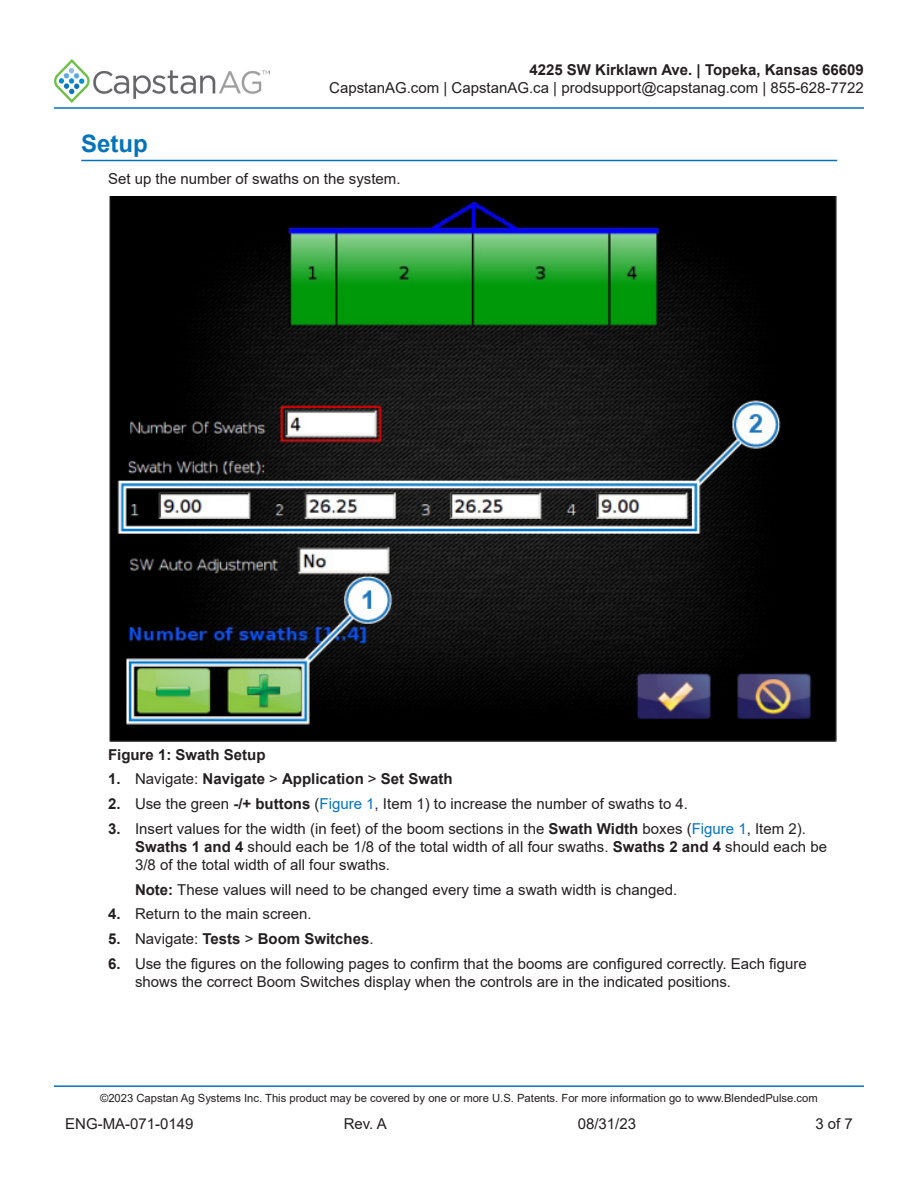
<style>
.page{position:relative;width:918px;height:1188px;background:#fff}
.page>*{position:absolute;margin:0;border:0;box-sizing:border-box;transform-origin:0 0}
.Heading_1{font:700 24px "Arial";color:#0373ba}
.Body_Text_in_Procedu{font:15px/18px "Arial";color:#231f20}
.Section_Header{font:700 15px "Arial";color:#231f20}
.Section_Header-2{font:15px "Arial";color:#231f20}
.Body_Text{font:15px "Arial";color:#231f20}
.Table_Label{font:700 15px "Arial";color:#231f20}
.t1{font:11.25px "Arial";color:#231f20}
.s1{font-weight:400}
.s2{font-weight:700}
.s3{color:#0373ba}
</style>
<div class="page">
<img style="left:54px;top:60px;width:216px;height:42px">
<hr style="left:54px;top:107px;width:810px;height:2px;background:#0373ba">
<hr style="left:54px;top:1085px;width:810px;height:2px;background:#0373ba">
<img style="left:109px;top:197px;width:728px;height:544px">
<hr style="left:81px;top:160px;width:756px;height:1px;background:#0373ba">
<p class="Section_Header" style="left:529px;top:60px;width:336px">4225 SW Kirklawn Ave. | Topeka, Kansas 66609</p>
<p class="Section_Header-2" style="left:329px;top:78px;width:536px">CapstanAG.com | CapstanAG.ca | prodsupport@capstanag.com | 855-628-7722</p>
<p class="Heading_1" style="left:81px;top:127px;width:68px">Setup</p>
<p class="Body_Text" style="left:108px;top:168px;width:294px">Set up the number of swaths on the system.</p>
<p class="Table_Label" style="left:108px;top:744px;width:159px">Figure 1: Swath Setup</p>
<p class="Section_Header" style="left:108px;top:768px;width:346px">1. <span class="s1">Navigate:</span> Navigate <span class="s1">&gt;</span> Application <span class="s1">&gt;</span> Set Swath</p>
<p class="Body_Text_in_Procedu" style="left:108px;top:795px;width:582px"><span class="s2">2.</span> Use the green <span class="s2">-/+ buttons</span> (<span class="s3">Figure 1</span>, Item 1) to increase the number of swaths to 4.</p>
<p class="Body_Text_in_Procedu" style="left:135px;top:819px;width:694px;text-indent:-27px"><span class="s2">3.</span> Insert values for the width (in feet) of the boom sections in the <span class="s2">Swath Width</span> boxes (<span class="s3">Figure 1</span>, Item 2).<br><span class="s2">Swaths 1 and 4</span> should each be 1/8 of the total width of all four swaths. <span class="s2">Swaths 2 and 4</span> should each be<br>3/8 of the total width of all four swaths.</p>
<p class="Body_Text_in_Procedu" style="left:135px;top:880px;width:544px"><span class="s2">Note:</span> These values will need to be changed every time a swath width is changed.</p>
<p class="Body_Text_in_Procedu" style="left:108px;top:905px;width:205px"><span class="s2">4.</span> Return to the main screen.</p>
<p class="Section_Header" style="left:108px;top:928px;width:267px">5. <span class="s1">Navigate:</span> Tests <span class="s1">&gt;</span> Boom Switches<span class="s1">.</span></p>
<p class="Body_Text_in_Procedu" style="left:135px;top:954px;width:673px;text-indent:-27px"><span class="s2">6.</span> Use the figures on the following pages to confirm that the booms are configured correctly. Each figure shows the correct Boom Switches display when the controls are in the indicated positions.</p>
<p class="t1" style="left:100px;top:1090px;width:719px">©2023 Capstan Ag Systems Inc. This product may be covered by one or more U.S. Patents. For more information go to www.BlendedPulse.com</p>
<p class="Body_Text_in_Procedu" style="left:65px;top:1114px;width:130px">ENG-MA-071-0149</p>
<p class="Body_Text_in_Procedu" style="left:344px;top:1114px;width:44px">Rev. A</p>
<p class="Body_Text_in_Procedu" style="left:578px;top:1114px;width:60px">08/31/23</p>
<p class="Body_Text_in_Procedu" style="left:815px;top:1114px;width:39px">3 of 7</p>
</div>
